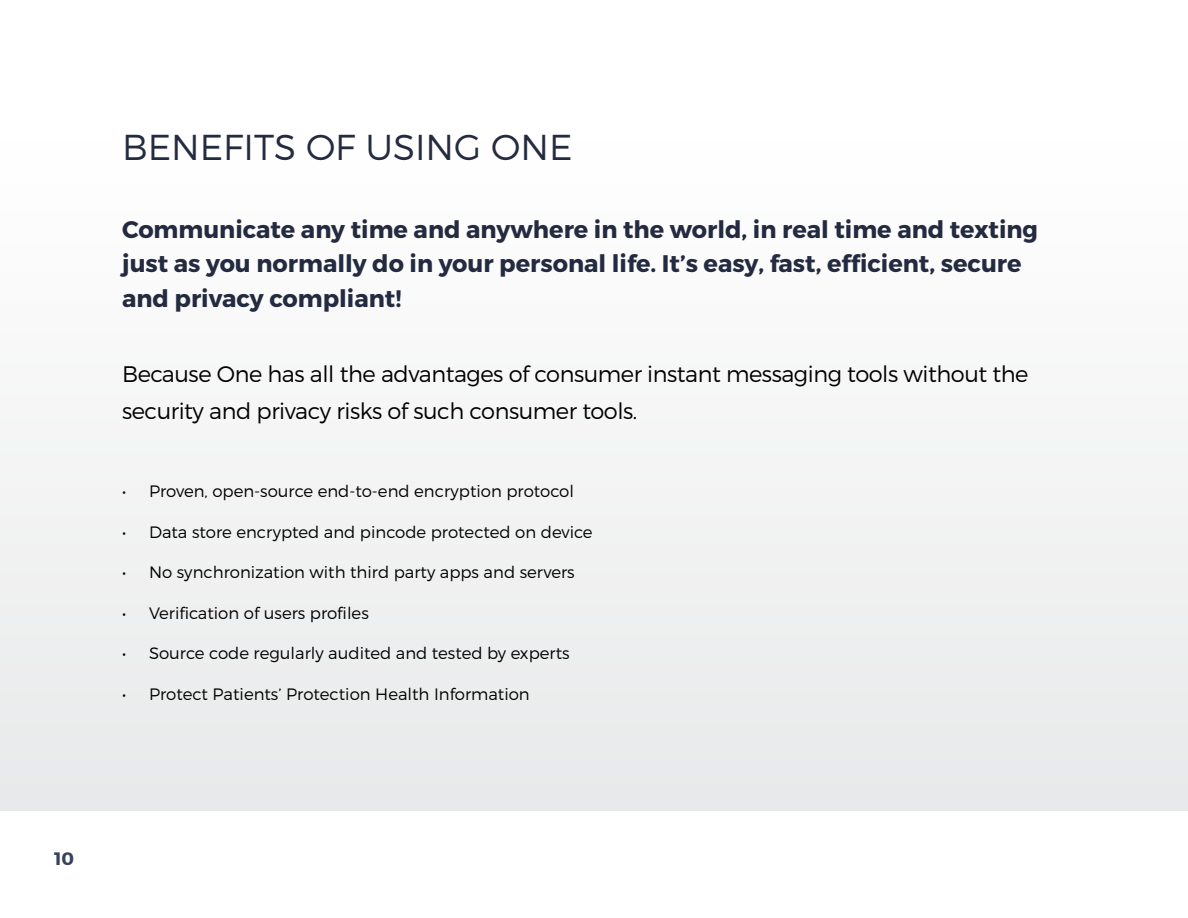
<style>
.page{position:relative;width:1188px;height:918px;background:#fff}
.page>*{position:absolute;margin:0;border:0;box-sizing:border-box;transform-origin:0 0}
.t1{font:300 36px "Montserrat";color:#242b40}
.t2{font:700 24px/34.5px "Montserrat";color:#242b40}
.t3{font:300 22.5px/37.5px "Montserrat";letter-spacing:-.02em;color:#000}
.t4{font:700 18px "Montserrat";color:#38425e}
.t5{font:300 16.5px "Montserrat";color:#000}
</style>
<div class="page">
<div style="left:0;top:142px;width:1188px;height:669px;background:#f3f4f4"></div>
<h1 class="t1" style="left:122px;top:125px;width:452px">BENEFITS OF USING ONE</h1>
<h2 class="t2" style="left:122px;top:212px;width:918px">Communicate any time and anywhere in the world, in real time and texting just as you normally do in your personal life. It’s easy, fast, efficient, secure and privacy compliant!</h2>
<h3 class="t3" style="left:122px;top:354px;width:908px">Because One has all the advantages of consumer instant messaging tools without the security and privacy risks of such consumer tools.</h3>
<p class="t5" style="left:122px;top:481px;width:454px">• Proven, open-source end-to-end encryption protocol</p>
<p class="t5" style="left:122px;top:522px;width:472px">• Data store encrypted and pincode protected on device</p>
<p class="t5" style="left:122px;top:562px;width:454px">• No synchronization with third party apps and servers</p>
<p class="t5" style="left:122px;top:603px;width:248px">• Verification of users profiles</p>
<p class="t5" style="left:122px;top:643px;width:449px">• Source code regularly audited and tested by experts</p>
<p class="t5" style="left:122px;top:684px;width:409px">• Protect Patients’ Protection Health Information</p>
<p class="t4" style="left:54px;top:847px;width:22px">10</p>
</div>
